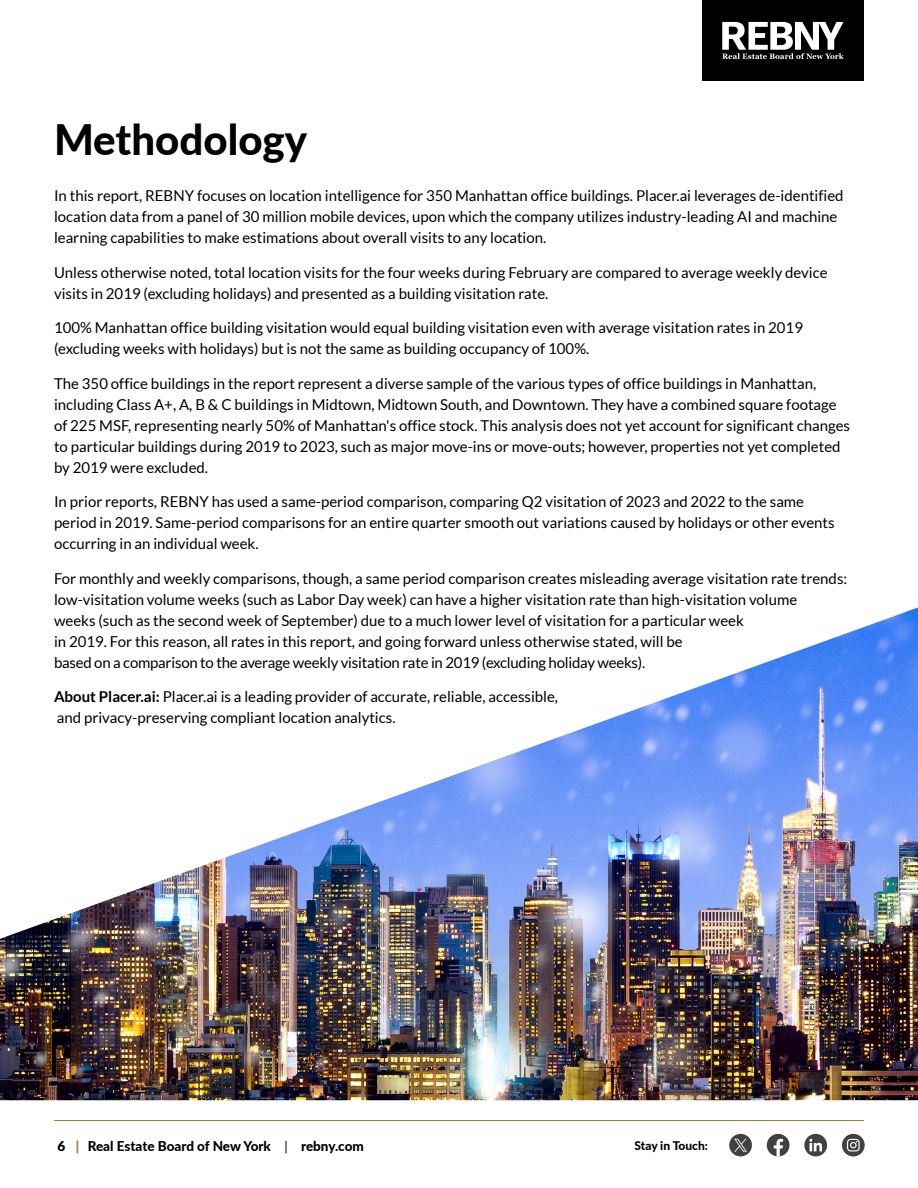
<style>
.page{position:relative;width:918px;height:1188px;background:#fff}
.page>*{position:absolute;margin:0;border:0;box-sizing:border-box;transform-origin:0 0}
.t1{font:800 42px "Lato";color:#000}
.t2{font:15px/21px "Lato";color:#000}
.t3{font:800 13.5px "Lato";letter-spacing:-.005em;color:#000}
.t4{font:800 12px "Lato";color:#000}
.s1{font-weight:700}
.s2{font-weight:900}
.s3{font-weight:900;color:#a57f2b}
.s4{font-weight:400}
</style>
<div class="page">
<hr style="left:54px;top:1120px;width:810px;height:1px;background:#a57f2b">
<div style="left:804px;top:1134px;width:23px;height:22px;background:#414042;border-radius:50%"></div>
<svg style="left:809px;top:1139px;width:13px;height:12px"></svg>
<div style="left:842px;top:1134px;width:23px;height:22px;background:#414042;border-radius:50%"></div>
<svg style="left:847px;top:1139px;width:13px;height:12px"></svg>
<div style="left:767px;top:1134px;width:23px;height:22px;background:#414042;border-radius:50%"></div>
<svg style="left:774px;top:1139px;width:9px;height:18px"></svg>
<div style="left:729px;top:1134px;width:23px;height:22px;background:#414042;border-radius:50%"></div>
<svg style="left:734px;top:1139px;width:13px;height:13px"></svg>
<img style="left:0;top:608px;width:918px;height:492px">
<div style="left:702px;top:0;width:162px;height:81px;background:#000"></div>
<svg style="left:722px;top:22px;width:122px;height:37px"></svg>
<h1 class="t1" style="left:54px;top:109px;width:255px">Methodology</h1>
<p class="t2" style="left:54px;top:185px;width:791px">In this report, REBNY focuses on location intelligence for 350 Manhattan office buildings. Placer.ai leverages de-identified location data from a panel of 30 million mobile devices, upon which the company utilizes industry-leading AI and machine learning capabilities to make estimations about overall visits to any location.</p>
<p class="t2" style="left:54px;top:262px;width:775px">Unless otherwise noted, total location visits for the four weeks during February are compared to average weekly device visits in 2019 (excluding holidays) and presented as a building visitation rate.</p>
<p class="t2" style="left:54px;top:317px;width:751px">100% Manhattan office building visitation would equal building visitation even with average visitation rates in 2019 (excluding weeks with holidays) but is not the same as building occupancy of 100%.</p>
<p class="t2" style="left:54px;top:373px;width:798px">The 350 office buildings in the report represent a diverse sample of the various types of office buildings in Manhattan, including Class A+, A, B &amp; C buildings in Midtown, Midtown South, and Downtown. They have a combined square footage of 225 MSF, representing nearly 50% of Manhattan's office stock. This analysis does not yet account for significant changes to particular buildings during 2019 to 2023, such as major move-ins or move-outs; however, properties not yet completed by 2019 were excluded.</p>
<p class="t2" style="left:54px;top:491px;width:782px">In prior reports, REBNY has used a same-period comparison, comparing Q2 visitation of 2023 and 2022 to the same period in 2019. Same-period comparisons for an entire quarter smooth out variations caused by holidays or other events occurring in an individual week.</p>
<p class="t2" style="left:54px;top:568px;width:795px">For monthly and weekly comparisons, though, a same period comparison creates misleading average visitation rate trends: low-visitation volume weeks (such as Labor Day week) can have a higher visitation rate than high-visitation volume<br>weeks (such as the second week of September) due to a much lower level of visitation for a particular week<br>in 2019. For this reason, all rates in this report, and going forward unless otherwise stated, will be<br>based on a comparison to the average weekly visitation rate in 2019 (excluding holiday weeks).</p>
<p class="t2" style="left:54px;top:686px;width:506px"><span class="s1">About Placer.ai:</span> Placer.ai is a leading provider of accurate, reliable, accessible, and privacy-preserving compliant location analytics.</p>
<p class="t3" style="left:57px;top:1136px;width:308px"><span class="s2">6</span> <span class="s3">|</span> Real Estate Board of New York <span class="s4">|</span> rebny.com</p>
<p class="t4" style="left:634px;top:1136px;width:75px">Stay in Touch:</p>
</div>
